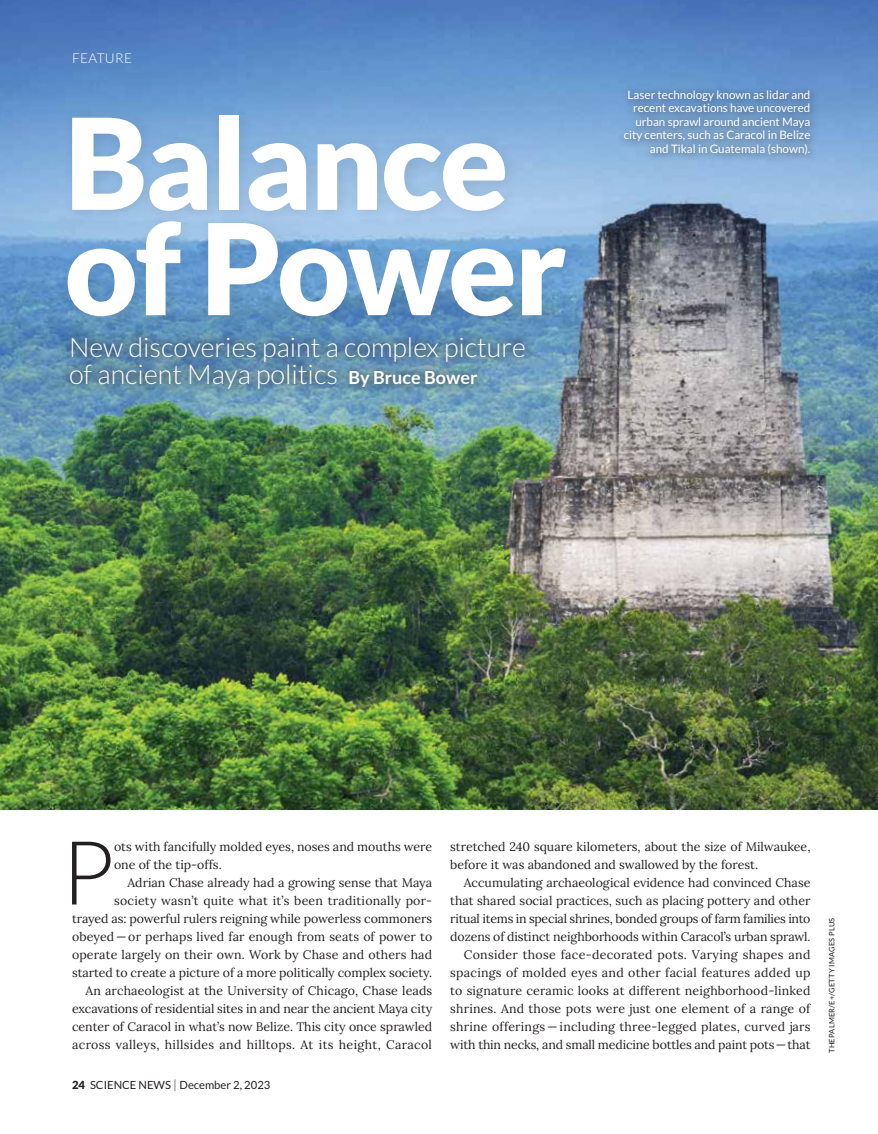
<style>
.page{position:relative;width:878px;height:1134px;background:#fff}
.page>*{position:absolute;margin:0;border:0;box-sizing:border-box;transform-origin:0 0}
.t1{font:900 126.45px/105.3px "Lato";letter-spacing:-.02em;color:#fff}
.t2{font:300 88.65px "Lato";color:#231f20}
.t3{font:300 27px/27px "Lato";color:#fff}
.t4{font:300 13.5px "Lato";letter-spacing:.025em;color:#fff}
.t5{font:12.3px/18px "Lora";color:#231f20}
.t6{font:11.7px/13.5px "Lato";color:#fff;text-align:right}
.t7{font:11.25px "Lato";color:#231f20}
.t8{font:7.5px "Lato";letter-spacing:.025em;color:#231f20}
.s1{font-weight:700;font-size:18px}
.s2{font-weight:900}
.s3{font-weight:300;font-size:12.75px}
</style>
<div class="page">
<img style="left:0;top:0;width:878px;height:810px">
<div style="left:58px;top:104px;width:523px;height:229px;background:#231f20;opacity:.1"></div>
<div style="left:57px;top:325px;width:481px;height:76px;background:#231f20;opacity:.4"></div>
<div style="left:617px;top:84px;width:201px;height:79px;background:#231f20;opacity:.75"></div>
<p class="t4" style="left:72px;top:51px;width:61px">FEATURE</p>
<h1 class="t1" style="left:64px;top:108px;width:503px">Balance of Power</h1>
<h3 class="t3" style="left:69px;top:334px;width:458px">New discoveries paint a complex picture of ancient Maya politics <span class="s1">By Bruce Bower</span></h3>
<p class="t6" style="left:623px;top:88px;width:188px">Laser technology known as lidar and recent excavations have uncovered urban sprawl around ancient Maya city centers, such as Caracol in Belize and Tikal in Guatemala (shown).</p>
<h2 class="t2" style="left:61px;top:825px;width:54px">P</h2>
<p class="t5" style="left:114px;top:836px;width:320px">ots with fancifully molded eyes, noses and mouths were one of the tip-offs.</p>
<p class="t5" style="left:72px;top:872px;width:362px;text-align:right">Adrian Chase already had a growing sense that Maya<br>society wasn’t quite what it’s been traditionally por-<br>trayed as: powerful rulers reigning while powerless commoners obeyed — or perhaps lived far enough from seats of power to operate largely on their own. Work by Chase and others had started to create a picture of a more politically complex society.<br>An archaeologist at the University of Chicago, Chase leads excavations of residential sites in and near the ancient Maya city center of Caracol in what’s now Belize. This city once sprawled across valleys, hillsides and hilltops. At its height, Caracol</p>
<p class="t7" style="left:72px;top:1079px;width:200px"><span class="s2">24</span> SCIENCE NEWS <span class="s3">|</span> December 2, 2023</p>
<p class="t5" style="left:450px;top:836px;width:362px">stretched 240 square kilometers, about the size of Milwaukee, before it was abandoned and swallowed by the forest.</p>
<p class="t5" style="left:450px;top:872px;width:362px;text-align:right">Accumulating archaeological evidence had convinced Chase that shared social practices, such as placing pottery and other ritual items in special shrines, bonded groups of farm families into dozens of distinct neighborhoods within Caracol’s urban sprawl.<br>Consider those face-decorated pots. Varying shapes and spacings of molded eyes and other facial features added up to signature ceramic looks at different neighborhood-linked shrines. And those pots were just one element of a range of shrine offerings — including three-legged plates, curved jars with thin necks, and small medicine bottles and paint pots—that</p>
<p class="t8" style="left:827px;top:1053px;width:137px;rotate:-90deg">THEPALMER/E+/GETTY IMAGES PLUS</p>
</div>
